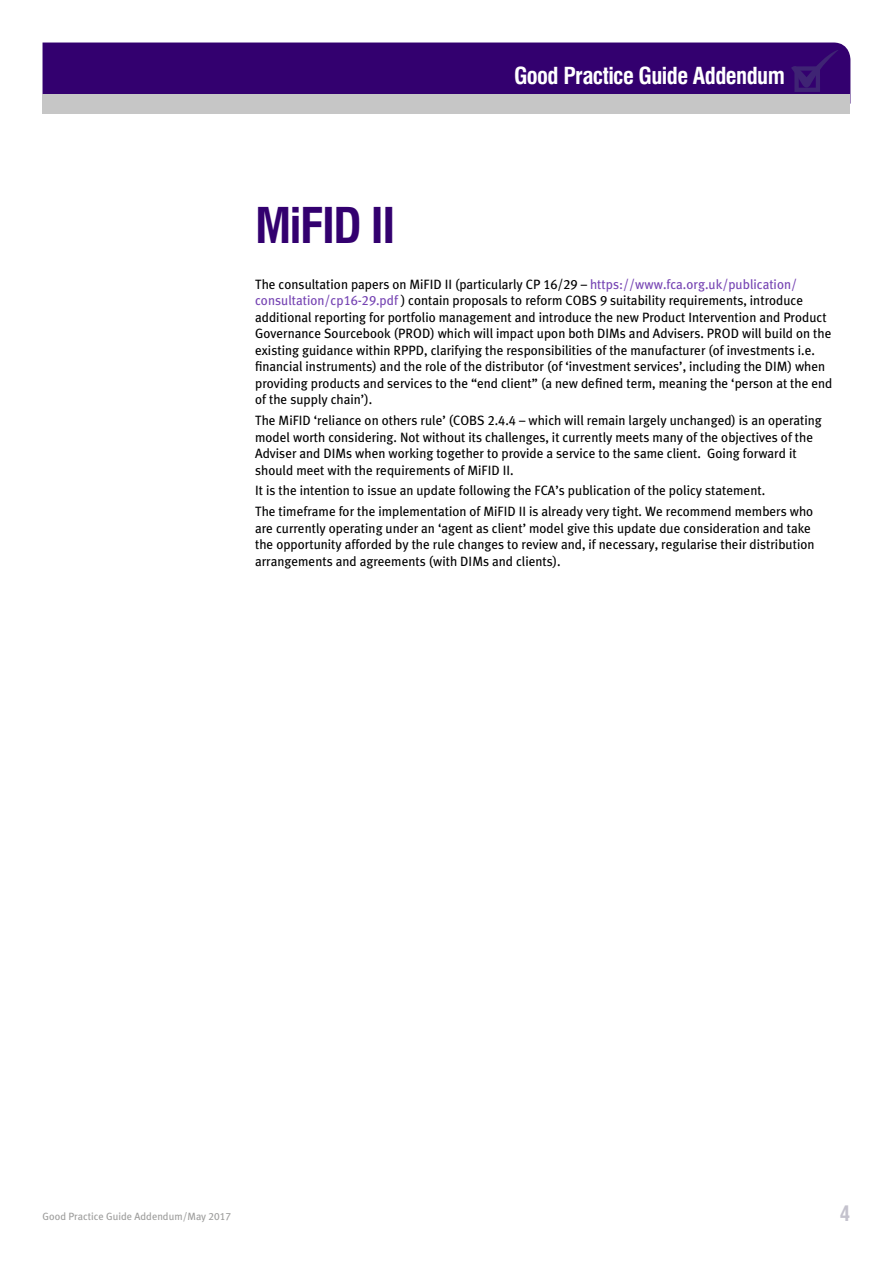
<style>
.page{position:relative;width:893px;height:1263px;background:#fff}
.page>*{position:absolute;margin:0;border:0;box-sizing:border-box;transform-origin:0 0}
.t1{font:700 condensed 48px "Swiss 721 BT";letter-spacing:-.03em;color:#33006f}
.t2{font:700 condensed 22.8px "Swiss 721 BT";letter-spacing:-.025em;color:#fff}
.t3{font:700 condensed 21px "Swiss 721 BT";color:#c4c2cd}
.t4{font:13.5px/16.5px "Cii Meta Plus";color:#000}
.t5{font:10.5px "Cii Meta Plus";color:#9d9d9c}
.s1{color:#7644b3}
</style>
<div class="page">
<div style="left:43px;top:43px;width:807px;height:51px;background:#33006f"></div>
<svg style="left:791px;top:50px;width:48px;height:42px"></svg>
<div style="left:43px;top:94px;width:807px;height:20px;background:#c6c6c6"></div>
<h2 class="t2" style="left:514px;top:62px;width:272px">Good Practice Guide Addendum</h2>
<h1 class="t1" style="left:255px;top:196px;width:142px">MiFID II</h1>
<p class="t4" style="left:255px;top:276px;width:579px">The consultation papers on MiFID II (particularly CP 16/29 – <span class="s1">https://www.fca.org.uk/publication/ consultation/cp16-29.pdf</span> ) contain proposals to reform COBS 9 suitability requirements, introduce additional reporting for portfolio management and introduce the new Product Intervention and Product Governance Sourcebook (PROD) which will impact upon both DIMs and Advisers. PROD will build on the existing guidance within RPPD, clarifying the responsibilities of the manufacturer (of investments i.e. financial instruments) and the role of the distributor (of ‘investment services’, including the DIM) when providing products and services to the “end client” (a new defined term, meaning the ‘person at the end of the supply chain’).</p>
<p class="t4" style="left:255px;top:412px;width:568px">The MiFID ‘reliance on others rule’ (COBS 2.4.4 – which will remain largely unchanged) is an operating model worth considering. Not without its challenges, it currently meets many of the objectives of the Adviser and DIMs when working together to provide a service to the same client. Going forward it should meet with the requirements of MiFID II.</p>
<p class="t4" style="left:255px;top:480px;width:560px;line-height:20.7px">It is the intention to issue an update following the FCA’s publication of the policy statement.<br>The timeframe for the implementation of MiFID II is already very tight. We recommend members who</p>
<p class="t4" style="left:255px;top:519px;width:561px">are currently operating under an ‘agent as client’ model give this update due consideration and take the opportunity afforded by the rule changes to review and, if necessary, regularise their distribution arrangements and agreements (with DIMs and clients).</p>
<p class="t5" style="left:43px;top:1210px;width:190px">Good Practice Guide Addendum/May 2017</p>
<h3 class="t3" style="left:840px;top:1201px;width:12px">4</h3>
</div>
